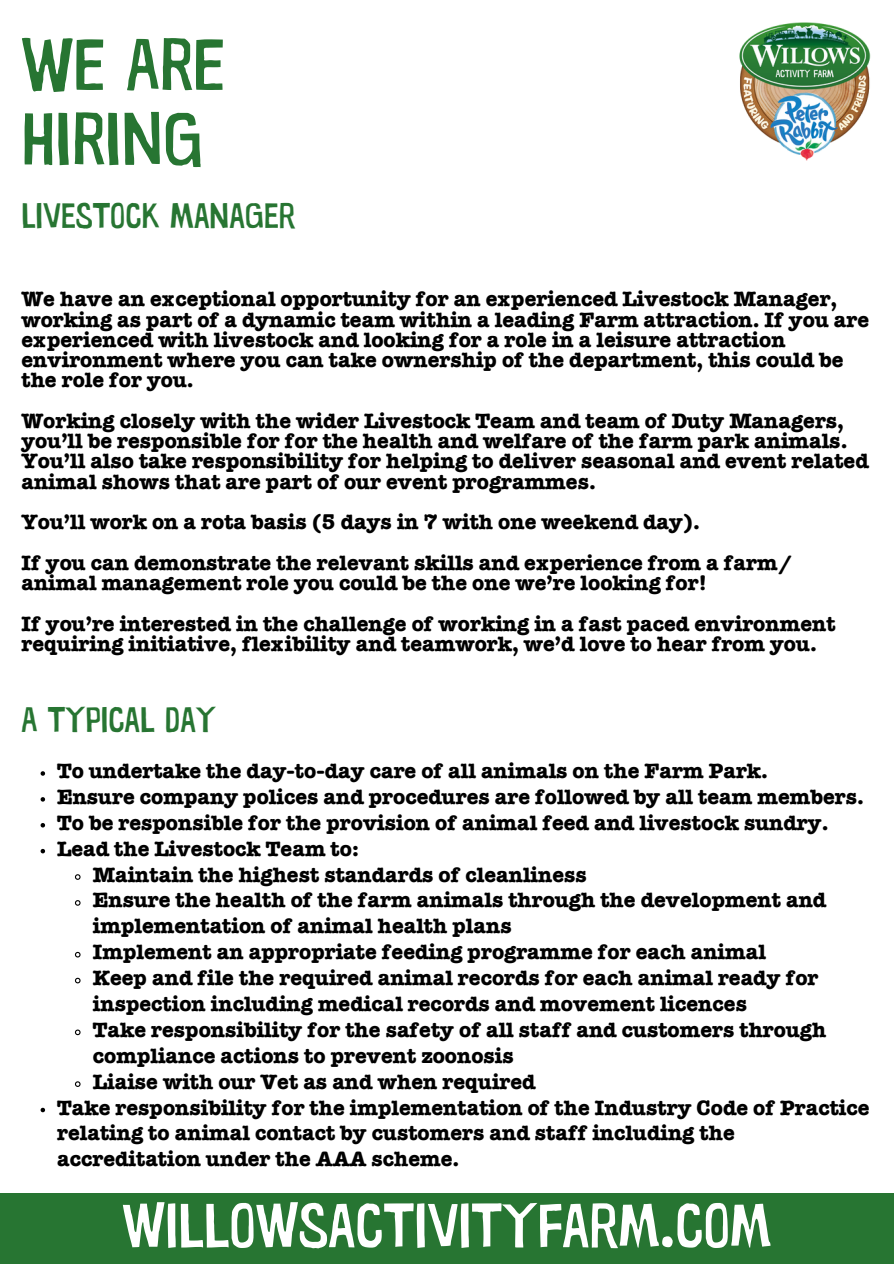
<style>
.page{position:relative;width:894px;height:1264px;background:#fff}
.page>*{position:absolute;margin:0;border:0;box-sizing:border-box;transform-origin:0 0}
.t1{font:75px/74.2px "Warugaki";color:#277532}
.t2{font:63px "Warugaki";color:#fff}
.t3{font:36px "Warugaki";color:#277532}
.t4{font:700 21px/20.2px "American Typewriter ITC Pro";color:#000}
</style>
<div class="page">
<img style="left:739px;top:22px;width:132px;height:139px">
<svg style="left:41px;top:771px;width:4px;height:4px"></svg>
<svg style="left:41px;top:797px;width:4px;height:4px"></svg>
<svg style="left:41px;top:823px;width:4px;height:4px"></svg>
<svg style="left:41px;top:848px;width:4px;height:5px"></svg>
<svg style="left:74px;top:874px;width:7px;height:6px"></svg>
<svg style="left:74px;top:900px;width:7px;height:6px"></svg>
<svg style="left:74px;top:951px;width:7px;height:7px"></svg>
<svg style="left:74px;top:977px;width:7px;height:7px"></svg>
<svg style="left:74px;top:1029px;width:7px;height:7px"></svg>
<svg style="left:74px;top:1081px;width:7px;height:6px"></svg>
<svg style="left:41px;top:1107px;width:4px;height:5px"></svg>
<div style="left:0;top:1193px;width:893px;height:70px;background:#277532"></div>
<p class="t1" style="left:21px;top:26px;width:204px">WE ARE<br>HIRING</p>
<p class="t3" style="left:21px;top:193px;width:275px">LIVESTOCK MANAGER</p>
<h3 class="t4" style="left:21px;top:292px;width:849px">We have an exceptional opportunity for an experienced Livestock Manager, working as part of a dynamic team within a leading Farm attraction. If you are experienced with livestock and looking for a role in a leisure attraction environment where you can take ownership of the department, this could be the role for you.</h3>
<h4 class="t4" style="left:21px;top:414px;width:848px">Working closely with the wider Livestock Team and team of Duty Managers, you’ll be responsible for for the health and welfare of the farm park animals.<br>You’ll also take responsibility for helping to deliver seasonal and event related animal shows that are part of our event programmes.</h4>
<h4 class="t4" style="left:21px;top:515px;width:679px">You’ll work on a rota basis (5 days in 7 with one weekend day).</h4>
<h4 class="t4" style="left:21px;top:555px;width:772px">If you can demonstrate the relevant skills and experience from a farm/ animal management role you could be the one we’re looking for!</h4>
<h4 class="t4" style="left:21px;top:616px;width:815px">If you’re interested in the challenge of working in a fast paced environment requiring initiative, flexibility and teamwork, we’d love to hear from you.</h4>
<h4 class="t3" style="left:21px;top:697px;width:196px">A TYPICAL DAY</h4>
<h3 class="t4" style="left:57px;top:763px;width:712px">To undertake the day-to-day care of all animals on the Farm Park.</h3>
<p class="t4" style="left:57px;top:789px;width:807px">Ensure company polices and procedures are followed by all team members.</p>
<p class="t4" style="left:57px;top:815px;width:772px">To be responsible for the provision of animal feed and livestock sundry.</p>
<p class="t4" style="left:57px;top:841px;width:303px">Lead the Livestock Team to:</p>
<p class="t4" style="left:93px;top:867px;width:495px">Maintain the highest standards of cleanliness</p>
<p class="t4" style="left:93px;top:890px;width:734px;line-height:25.8px">Ensure the health of the farm animals through the development and implementation of animal health plans</p>
<p class="t4" style="left:93px;top:945px;width:674px">Implement an appropriate feeding programme for each animal</p>
<p class="t4" style="left:93px;top:968px;width:726px;line-height:25.8px">Keep and file the required animal records for each animal ready for inspection including medical records and movement licences</p>
<p class="t4" style="left:93px;top:1019px;width:734px;line-height:25.8px">Take responsibility for the safety of all staff and customers through compliance actions to prevent zoonosis</p>
<p class="t4" style="left:93px;top:1074px;width:444px">Liaise with our Vet as and when required</p>
<p class="t4" style="left:57px;top:1097px;width:813px;line-height:25.8px">Take responsibility for the implementation of the Industry Code of Practice relating to animal contact by customers and staff including the accreditation under the AAA scheme.</p>
<h2 class="t2" style="left:122px;top:1186px;width:650px">WILLOWSACTIVITYFARM.COM</h2>
</div>
